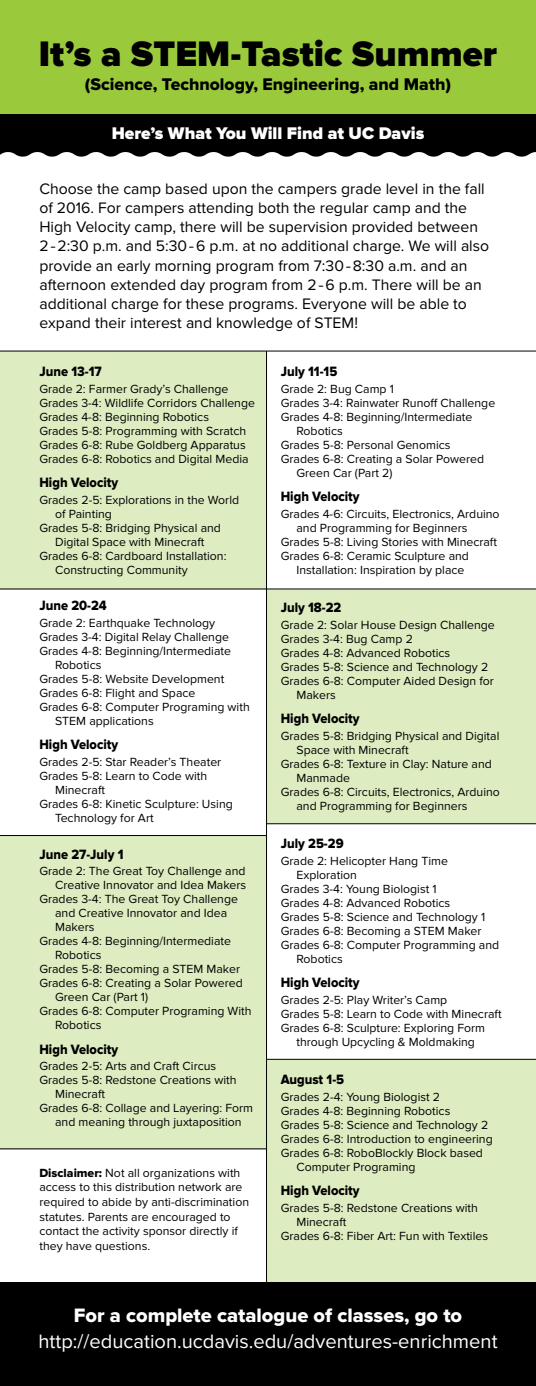
<style>
.page{position:relative;width:536px;height:1386px;background:#fff}
.page>*{position:absolute;margin:0;border:0;box-sizing:border-box;transform-origin:0 0}
.t1{font:900 36.75px "Proxima Nova";color:#000}
.t2{font:20.12px "Proxima Nova";color:#fff}
.t3{font:20.12px "Proxima Nova Extrabld";color:#fff}
.t4{font:17.5px "Proxima Nova Extrabld";color:#000}
.t5{font:900 17.5px "Proxima Nova";color:#fff}
.t6{font:15.75px/19.2px "Proxima Nova";color:#000}
.t7{font:14px "Proxima Nova Extrabld";color:#000;scale:.92 1}
.t8{font:12.25px/14px "Proxima Nova";color:#000}
.s1{font-family:"Proxima Nova Extrabld"}
</style>
<div class="page">
<div style="left:0;top:351px;width:266px;height:238px;background:#deecc1"></div>
<div style="left:0;top:835px;width:266px;height:314px;background:#deecc1"></div>
<div style="left:266px;top:589px;width:270px;height:235px;background:#deecc1"></div>
<div style="left:266px;top:1059px;width:270px;height:224px;background:#deecc1"></div>
<div style="left:0;top:1283px;width:536px;height:103px;background:#000"></div>
<div style="left:0;top:0;width:536px;height:127px;background:#9aca3c"></div>
<svg style="left:0;top:114px;width:536px;height:43px;background:#0f0f0f"></svg>
<hr style="left:0;top:351px;width:536px;height:1px;background:#000">
<hr style="left:266px;top:351px;width:1px;height:932px;background:#000">
<hr style="left:0;top:589px;width:266px;height:1px;background:#000">
<hr style="left:0;top:835px;width:266px;height:1px;background:#000">
<hr style="left:266px;top:589px;width:270px;height:1px;background:#000">
<hr style="left:266px;top:1059px;width:270px;height:1px;background:#000">
<hr style="left:266px;top:823px;width:270px;height:1px;background:#000">
<hr style="left:0;top:1148px;width:267px;height:1px;background:#000">
<h1 class="t1" style="left:39px;top:32px;width:459px">It’s a STEM-Tastic Summer</h1>
<h3 class="t4" style="left:85px;top:74px;width:367px">(Science, Technology, Engineering, and Math)</h3>
<h3 class="t5" style="left:112px;top:123px;width:314px">Here’s What You Will Find at UC Davis</h3>
<p class="t6" style="left:39px;top:179px;width:451px">Choose the camp based upon the campers grade level in the fall of 2016. For campers attending both the regular camp and the High Velocity camp, there will be supervision provided between 2 – 2:30 p.m. and 5:30 – 6 p.m. at no additional charge. We will also provide an early morning program from 7:30 – 8:30 a.m. and an afternoon extended day program from 2 – 6 p.m. There will be an additional charge for these programs. Everyone will be able to expand their interest and knowledge of STEM!</p>
<p class="t7" style="left:39px;top:363px;width:69px">June 13-17</p>
<p class="t8" style="left:39px;top:382px;width:217px">Grade 2: Farmer Grady’s Challenge Grades 3-4: Wildlife Corridors Challenge Grades 4-8: Beginning Robotics<br>Grades 5-8: Programming with Scratch Grades 6-8: Rube Goldberg Apparatus Grades 6-8: Robotics and Digital Media</p>
<p class="t7" style="left:39px;top:474px;width:87px">High Velocity</p>
<p class="t8" style="left:39px;top:493px;width:201px">Grades 2-5: Explorations in the World</p>
<p class="t8" style="left:55px;top:507px;width:58px">of Painting</p>
<p class="t8" style="left:39px;top:521px;width:183px">Grades 5-8: Bridging Physical and</p>
<p class="t8" style="left:55px;top:535px;width:151px">Digital Space with Minecraft</p>
<p class="t8" style="left:39px;top:549px;width:188px">Grades 6-8: Cardboard Installation:</p>
<p class="t8" style="left:55px;top:563px;width:134px">Constructing Community</p>
<p class="t7" style="left:39px;top:598px;width:75px">June 20-24</p>
<p class="t8" style="left:39px;top:616px;width:177px">Grade 2: Earthquake Technology</p>
<p class="t8" style="left:39px;top:630px;width:191px">Grades 3-4: Digital Relay Challenge</p>
<p class="t8" style="left:39px;top:644px;width:193px">Grades 4-8: Beginning/Intermediate</p>
<p class="t8" style="left:55px;top:658px;width:48px">Robotics</p>
<p class="t8" style="left:39px;top:672px;width:186px">Grades 5-8: Website Development</p>
<p class="t8" style="left:39px;top:686px;width:157px">Grades 6-8: Flight and Space</p>
<p class="t8" style="left:39px;top:700px;width:212px">Grades 6-8: Computer Programing with</p>
<p class="t8" style="left:55px;top:714px;width:100px">STEM applications</p>
<p class="t7" style="left:39px;top:737px;width:87px">High Velocity</p>
<p class="t8" style="left:39px;top:755px;width:183px">Grades 2-5: Star Reader’s Theater</p>
<p class="t8" style="left:39px;top:769px;width:169px">Grades 5-8: Learn to Code with</p>
<p class="t8" style="left:55px;top:783px;width:51px">Minecraft</p>
<p class="t8" style="left:39px;top:797px;width:195px">Grades 6-8: Kinetic Sculpture: Using</p>
<p class="t8" style="left:55px;top:811px;width:100px">Technology for Art</p>
<p class="t7" style="left:39px;top:846px;width:93px">June 27-July 1</p>
<p class="t8" style="left:39px;top:864px;width:207px">Grade 2: The Great Toy Challenge and</p>
<p class="t8" style="left:55px;top:878px;width:192px">Creative Innovator and Idea Makers</p>
<p class="t8" style="left:39px;top:892px;width:200px">Grades 3-4: The Great Toy Challenge</p>
<p class="t8" style="left:55px;top:906px;width:173px">and Creative Innovator and Idea</p>
<p class="t8" style="left:55px;top:920px;width:41px">Makers</p>
<p class="t8" style="left:39px;top:934px;width:193px">Grades 4-8: Beginning/Intermediate</p>
<p class="t8" style="left:55px;top:948px;width:48px">Robotics</p>
<p class="t8" style="left:39px;top:962px;width:202px">Grades 5-8: Becoming a STEM Maker</p>
<p class="t8" style="left:39px;top:976px;width:205px">Grades 6-8: Creating a Solar Powered</p>
<p class="t8" style="left:55px;top:990px;width:94px">Green Car (Part 1)</p>
<p class="t8" style="left:39px;top:1004px;width:214px">Grades 6-8: Computer Programing With</p>
<p class="t8" style="left:55px;top:1018px;width:48px">Robotics</p>
<p class="t7" style="left:39px;top:1041px;width:87px">High Velocity</p>
<p class="t8" style="left:39px;top:1059px;width:178px">Grades 2-5: Arts and Craft Circus</p>
<p class="t8" style="left:39px;top:1073px;width:198px">Grades 5-8: Redstone Creations with</p>
<p class="t8" style="left:55px;top:1087px;width:51px">Minecraft</p>
<p class="t8" style="left:39px;top:1101px;width:215px">Grades 6-8: Collage and Layering: Form</p>
<p class="t8" style="left:55px;top:1115px;width:188px">and meaning through juxtaposition</p>
<p class="t8" style="left:39px;top:1166px;width:211px;line-height:14.7px"><span class="s1">Disclaimer:</span> Not all organizations with access to this distribution network are required to abide by anti-discrimination statutes. Parents are encouraged to contact the activity sponsor directly if they have questions.</p>
<p class="t7" style="left:280px;top:363px;width:63px">July 11-15</p>
<p class="t8" style="left:280px;top:382px;width:115px">Grade 2: Bug Camp 1</p>
<p class="t8" style="left:280px;top:396px;width:216px">Grades 3-4: Rainwater Runoff Challenge</p>
<p class="t8" style="left:280px;top:410px;width:193px">Grades 4-8: Beginning/Intermediate</p>
<p class="t8" style="left:296px;top:424px;width:48px">Robotics</p>
<p class="t8" style="left:280px;top:438px;width:171px">Grades 5-8: Personal Genomics</p>
<p class="t8" style="left:280px;top:452px;width:205px">Grades 6-8: Creating a Solar Powered</p>
<p class="t8" style="left:296px;top:466px;width:97px">Green Car (Part 2)</p>
<p class="t7" style="left:280px;top:488px;width:87px">High Velocity</p>
<p class="t8" style="left:280px;top:507px;width:220px">Grades 4-6: Circuits, Electronics, Arduino</p>
<p class="t8" style="left:296px;top:521px;width:172px">and Programming for Beginners</p>
<p class="t8" style="left:280px;top:535px;width:218px">Grades 5-8: Living Stories with Minecraft</p>
<p class="t8" style="left:280px;top:549px;width:190px">Grades 6-8: Ceramic Sculpture and</p>
<p class="t8" style="left:296px;top:563px;width:169px">Installation: Inspiration by place</p>
<p class="t7" style="left:280px;top:599px;width:67px">July 18-22</p>
<p class="t8" style="left:280px;top:618px;width:215px">Grade 2: Solar House Design Challenge</p>
<p class="t8" style="left:280px;top:632px;width:134px">Grades 3-4: Bug Camp 2</p>
<p class="t8" style="left:280px;top:646px;width:171px">Grades 4-8: Advanced Robotics</p>
<p class="t8" style="left:280px;top:660px;width:209px">Grades 5-8: Science and Technology 2</p>
<p class="t8" style="left:280px;top:674px;width:215px">Grades 6-8: Computer Aided Design for</p>
<p class="t8" style="left:296px;top:688px;width:41px">Makers</p>
<p class="t7" style="left:280px;top:710px;width:87px">High Velocity</p>
<p class="t8" style="left:280px;top:729px;width:220px">Grades 5-8: Bridging Physical and Digital</p>
<p class="t8" style="left:296px;top:743px;width:114px">Space with Minecraft</p>
<p class="t8" style="left:280px;top:757px;width:212px">Grades 6-8: Texture in Clay: Nature and</p>
<p class="t8" style="left:296px;top:771px;width:55px">Manmade</p>
<p class="t8" style="left:280px;top:785px;width:220px">Grades 6-8: Circuits, Electronics, Arduino</p>
<p class="t8" style="left:296px;top:799px;width:172px">and Programming for Beginners</p>
<p class="t7" style="left:280px;top:835px;width:70px">July 25-29</p>
<p class="t8" style="left:280px;top:854px;width:169px">Grade 2: Helicopter Hang Time</p>
<p class="t8" style="left:296px;top:868px;width:62px">Exploration</p>
<p class="t8" style="left:280px;top:882px;width:157px">Grades 3-4: Young Biologist 1</p>
<p class="t8" style="left:280px;top:896px;width:171px">Grades 4-8: Advanced Robotics</p>
<p class="t8" style="left:280px;top:910px;width:206px">Grades 5-8: Science and Technology 1</p>
<p class="t8" style="left:280px;top:924px;width:202px">Grades 6-8: Becoming a STEM Maker</p>
<p class="t8" style="left:280px;top:938px;width:220px">Grades 6-8: Computer Programming and</p>
<p class="t8" style="left:296px;top:952px;width:48px">Robotics</p>
<p class="t7" style="left:280px;top:974px;width:87px">High Velocity</p>
<p class="t8" style="left:280px;top:993px;width:168px">Grades 2-5: Play Writer’s Camp</p>
<p class="t8" style="left:280px;top:1007px;width:222px">Grades 5-8: Learn to Code with Minecraft</p>
<p class="t8" style="left:280px;top:1021px;width:206px">Grades 6-8: Sculpture: Exploring Form</p>
<p class="t8" style="left:296px;top:1035px;width:180px">through Upcycling &amp; Moldmaking</p>
<p class="t7" style="left:280px;top:1071px;width:70px">August 1-5</p>
<p class="t8" style="left:280px;top:1090px;width:161px">Grades 2-4: Young Biologist 2</p>
<p class="t8" style="left:280px;top:1104px;width:171px">Grades 4-8: Beginning Robotics</p>
<p class="t8" style="left:280px;top:1118px;width:209px">Grades 5-8: Science and Technology 2</p>
<p class="t8" style="left:280px;top:1132px;width:213px">Grades 6-8: Introduction to engineering</p>
<p class="t8" style="left:280px;top:1146px;width:204px">Grades 6-8: RoboBlockly Block based</p>
<p class="t8" style="left:296px;top:1160px;width:120px">Computer Programing</p>
<p class="t7" style="left:280px;top:1182px;width:87px">High Velocity</p>
<p class="t8" style="left:280px;top:1201px;width:198px">Grades 5-8: Redstone Creations with</p>
<p class="t8" style="left:296px;top:1215px;width:51px">Minecraft</p>
<p class="t8" style="left:280px;top:1229px;width:209px">Grades 6-8: Fiber Art: Fun with Textiles</p>
<h2 class="t3" style="left:74px;top:1304px;width:390px">For a complete catalogue of classes, go to</h2>
<h2 class="t2" style="left:38px;top:1330px;width:460px">http://education.ucdavis.edu/adventures-enrichment</h2>
</div>
